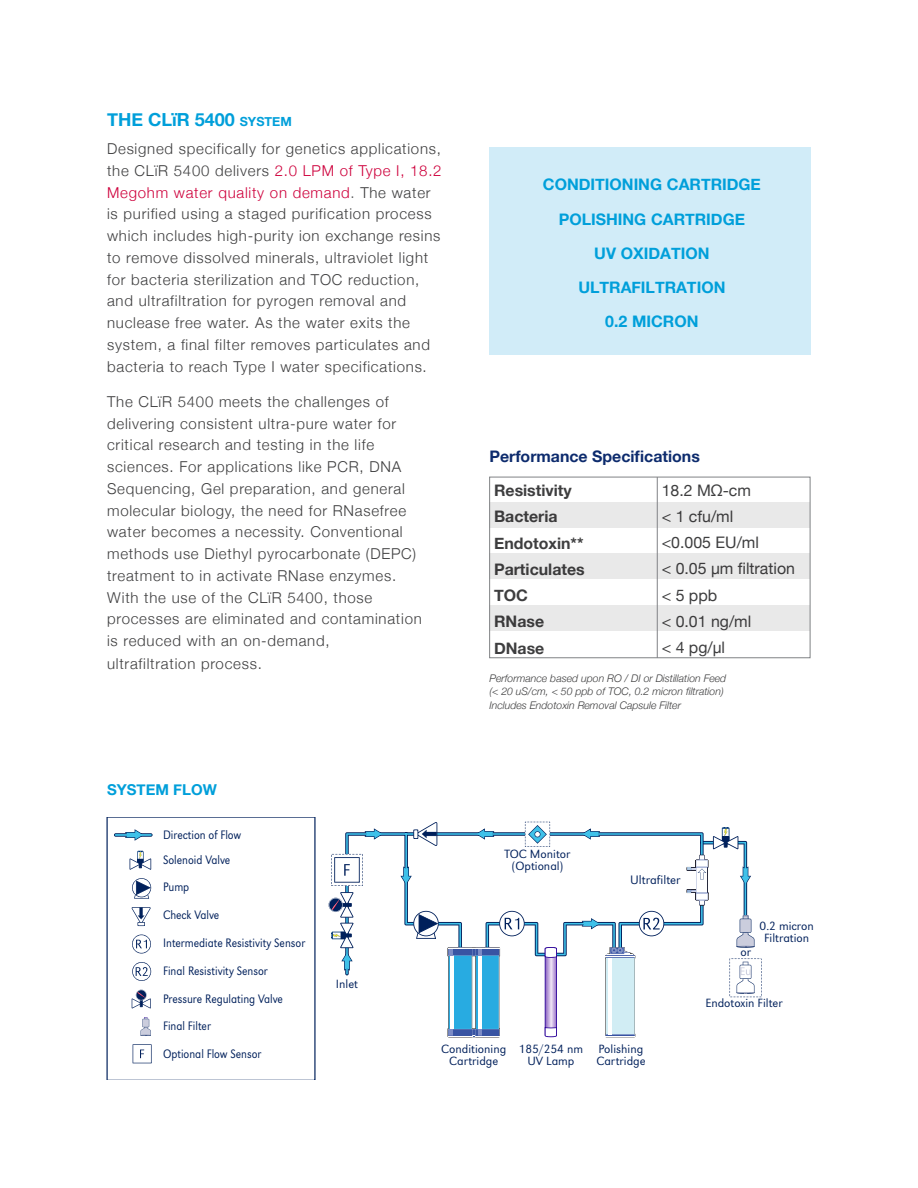
<style>
.page{position:relative;width:918px;height:1188px;background:#fff}
.page>*{position:absolute;margin:0;border:0;box-sizing:border-box;transform-origin:0 0}
.t1{font:700 18px "Helvetica Neue";color:#009fda}
.F_B{font:700 15.9px "Helvetica Neue";color:#009fda}
.t2{font:15.9px "Helvetica Neue";color:#3e3e3f}
.t3{font:700 15.9px "Helvetica Neue";color:#3e3e3f}
.t4{font:700 15.9px "Helvetica Neue";color:#0d2b6d}
.t5{font:300 15px/21.8px "Helvetica Neue";letter-spacing:.05em;color:#3e3e3f}
.t6{font:700 15px "Helvetica Neue";color:#009fda}
.t7{font:300 12.75px/27.9px "URW Grotesk";color:#00205b;scale:.9 1}
.t8{font:300 12.75px "URW Grotesk";color:#00205b}
.t9{font:300 12.45px/12.5px "URW Grotesk";color:#00205b;text-align:center}
.t10{font:italic 300 10.5px/13.5px "Helvetica Neue";color:#3e3e3f}
.s1{font-style:inherit}
.s2{font-size:12.6px}
.s3{color:#ce003c}
.s4{color:#57585a}
</style>
<div class="page">
<div style="left:489px;top:147px;width:322px;height:208px;background:#d1ecf8"></div>
<svg style="left:346px;top:833px;width:341px;height:141px"></svg>
<svg style="left:582px;top:828px;width:18px;height:12px"></svg>
<svg style="left:447px;top:947px;width:53px;height:90px"></svg>
<svg style="left:605px;top:947px;width:30px;height:89px;background:#c5dde8"></svg>
<hr style="left:608px;top:958px;width:4px;height:76px;background:#fff">
<svg style="left:413px;top:822px;width:24px;height:24px"></svg>
<svg style="left:413px;top:911px;width:26px;height:28px"></svg>
<svg style="left:545px;top:947px;width:12px;height:90px"></svg>
<svg style="left:106px;top:818px;width:210px;height:262px"></svg>
<svg style="left:499px;top:911px;width:26px;height:25px"></svg>
<svg style="left:639px;top:911px;width:25px;height:25px"></svg>
<svg style="left:331px;top:854px;width:32px;height:32px"></svg>
<svg style="left:132px;top:878px;width:19px;height:21px"></svg>
<svg style="left:133px;top:1044px;width:19px;height:19px"></svg>
<svg style="left:132px;top:935px;width:19px;height:19px"></svg>
<svg style="left:132px;top:962px;width:19px;height:19px"></svg>
<svg style="left:400px;top:866px;width:12px;height:19px"></svg>
<svg style="left:365px;top:828px;width:18px;height:12px"></svg>
<svg style="left:582px;top:918px;width:18px;height:11px"></svg>
<svg style="left:476px;top:828px;width:18px;height:12px"></svg>
<svg style="left:125px;top:829px;width:19px;height:12px"></svg>
<svg style="left:329px;top:892px;width:24px;height:79px"></svg>
<svg style="left:730px;top:959px;width:32px;height:38px"></svg>
<svg style="left:132px;top:990px;width:19px;height:18px"></svg>
<svg style="left:525px;top:822px;width:26px;height:25px"></svg>
<svg style="left:687px;top:827px;width:67px;height:121px"></svg>
<div style="left:489px;top:502px;width:321px;height:26px;background:#e9e9e9"></div>
<div style="left:489px;top:553px;width:321px;height:26px;background:#e9e9e9"></div>
<div style="left:489px;top:605px;width:321px;height:26px;background:#e9e9e9"></div>
<div style="left:489px;top:477px;width:321px;height:181px;border:1px solid #808285"></div>
<hr style="left:657px;top:477px;width:1px;height:181px;background:#808285">
<p class="t1" style="left:107px;top:105px;width:186px">THE CLïR <span class="s1">5400</span> <span class="s2">SYSTEM</span></p>
<p class="t5" style="left:107px;top:137px;width:336px">Designed specifically for genetics applications, the CLïR 5400 delivers <span class="s3">2.0 LPM of Type I, 18.2<br>Megohm water quality on demand</span><span class="s4">.</span> The water is purified using a staged purification process which includes high-purity ion exchange resins to remove dissolved minerals, ultraviolet light for bacteria sterilization and TOC reduction, and ultrafiltration for pyrogen removal and nuclease free water. As the water exits the system, a final filter removes particulates and bacteria to reach Type I water specifications.</p>
<p class="t5" style="left:107px;top:389px;width:316px">The CLïR 5400 meets the challenges of delivering consistent ultra-pure water for critical research and testing in the life sciences. For applications like PCR, DNA Sequencing, Gel preparation, and general molecular biology, the need for RNasefree water becomes a necessity. Conventional methods use Diethyl pyrocarbonate (DEPC) treatment to in activate RNase enzymes.<br>With the use of the CLïR 5400, those processes are eliminated and contamination is reduced with an on-demand,<br>ultrafiltration process.</p>
<p class="t6" style="left:107px;top:778px;width:111px">SYSTEM FLOW</p>
<p class="t7" style="left:163px;top:821px;width:88px">Direction of Flow</p>
<p class="t7" style="left:163px;top:846px;width:76px">Solenoid Valve</p>
<p class="t7" style="left:163px;top:873px;width:31px">Pump</p>
<p class="t7" style="left:163px;top:901px;width:64px">Check Valve</p>
<p class="t7" style="left:163px;top:929px;width:159px">Intermediate Resistivity Sensor<br>Final Resistivity Sensor</p>
<p class="t7" style="left:163px;top:985px;width:135px">Pressure Regulating Valve</p>
<p class="t7" style="left:163px;top:1012px;width:55px">Final Filter</p>
<p class="t9" style="left:336px;top:978px;width:24px">Inlet</p>
<p class="F_B" style="left:543px;top:172px;width:219px">CONDITIONING CARTRIDGE</p>
<p class="F_B" style="left:559px;top:206px;width:188px">POLISHING CARTRIDGE</p>
<p class="F_B" style="left:594px;top:241px;width:117px">UV OXIDATION</p>
<p class="F_B" style="left:578px;top:275px;width:149px">ULTRAFILTRATION</p>
<p class="F_B" style="left:605px;top:309px;width:95px">0.2 MICRON</p>
<p class="t4" style="left:489px;top:443px;width:212px">Performance Specifications</p>
<p class="t3" style="left:494px;top:478px;width:79px">Resistivity</p>
<p class="t3" style="left:494px;top:504px;width:65px">Bacteria</p>
<p class="t3" style="left:494px;top:530px;width:91px">Endotoxin**</p>
<p class="t3" style="left:494px;top:557px;width:92px">Particulates</p>
<p class="t3" style="left:494px;top:583px;width:35px">TOC</p>
<p class="t3" style="left:494px;top:609px;width:52px">RNase</p>
<p class="t3" style="left:494px;top:635px;width:52px">DNase</p>
<p class="t2" style="left:662px;top:479px;width:91px">18.2 MΩ-cm</p>
<p class="t2" style="left:662px;top:505px;width:73px">&lt; 1 cfu/ml</p>
<p class="t2" style="left:662px;top:531px;width:99px">&lt;0.005 EU/ml</p>
<p class="t2" style="left:662px;top:557px;width:135px">&lt; 0.05 µm filtration</p>
<p class="t2" style="left:662px;top:584px;width:57px">&lt; 5 ppb</p>
<p class="t2" style="left:662px;top:610px;width:91px">&lt; 0.01 ng/ml</p>
<p class="t2" style="left:662px;top:636px;width:65px">&lt; 4 pg/µl</p>
<p class="t10" style="left:489px;top:670px;width:238px">Performance based upon RO / DI or Distillation Feed (&lt; 20 uS/cm, &lt; 50 ppb of TOC, 0.2 micron filtration)<br>Includes Endotoxin Removal Capsule Filter</p>
<p class="t9" style="left:505px;top:848px;width:67px">TOC Monitor (Optional)</p>
<p class="t8" style="left:630px;top:872px;width:52px">Ultrafilter</p>
<p class="t9" style="left:741px;top:946px;width:12px">or</p>
<p class="t9" style="left:760px;top:919px;width:56px">0.2 micron<br>Filtration</p>
<p class="t9" style="left:705px;top:997px;width:79px">Endotoxin Filter</p>
<p class="t7" style="left:163px;top:1040px;width:111px">Optional Flow Sensor</p>
<p class="t9" style="left:441px;top:1043px;width:66px">Conditioning<br>Cartridge</p>
<p class="t9" style="left:519px;top:1043px;width:66px">185/254 nm<br>UV Lamp</p>
<p class="t9" style="left:596px;top:1043px;width:51px;text-align:left">Polishing<br>Cartridge</p>
</div>
